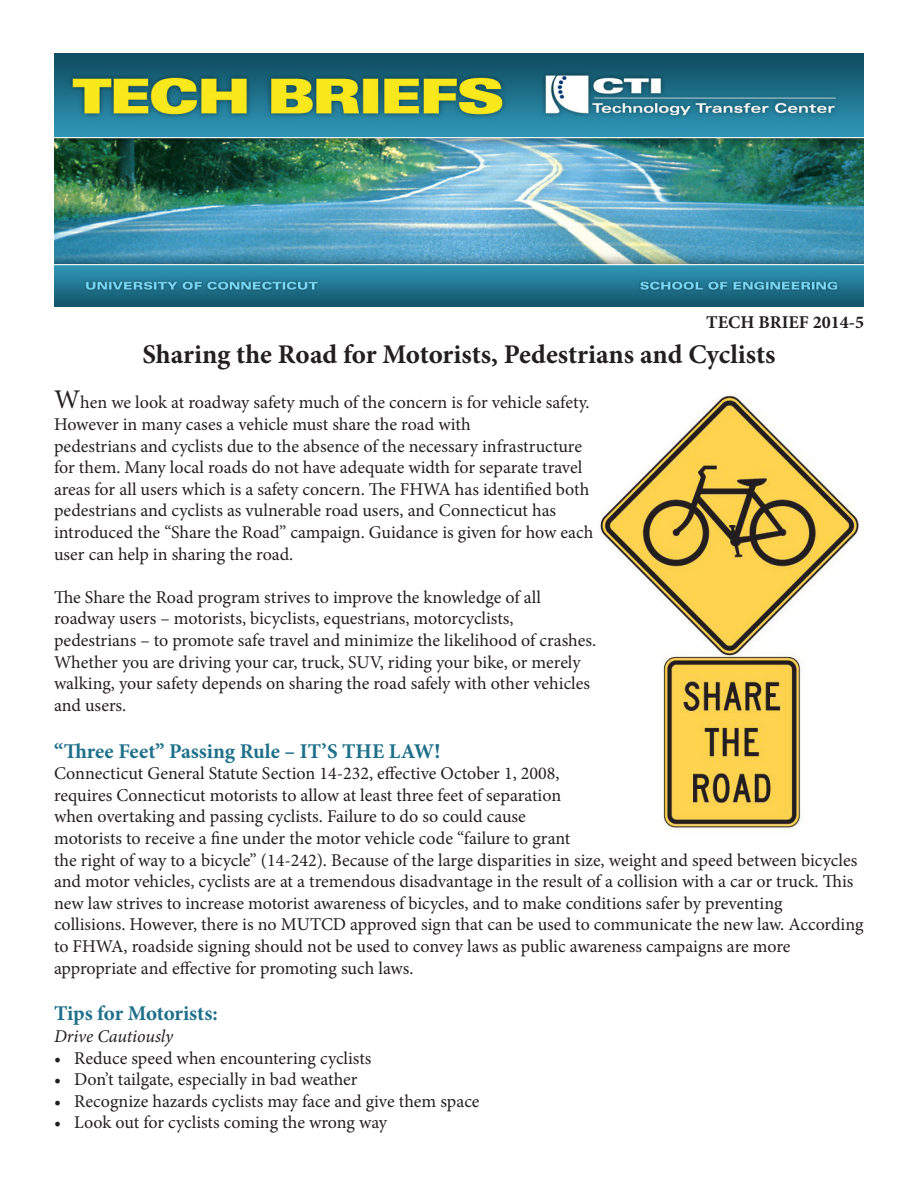
<style>
.page{position:relative;width:918px;height:1188px;background:#fff}
.page>*{position:absolute;margin:0;border:0;box-sizing:border-box;transform-origin:0 0}
.t1{font:700 27px "Minion Pro";color:#231f20}
.t2{font:700 21px "Minion Pro";color:#1e6f8a}
.t3{font:18px/21.6px "Minion Pro";color:#231f20}
.t4{font:700 18px "Minion Pro";color:#231f20}
.t5{font:italic 18px "Minion Pro";letter-spacing:-.01em;color:#231f20}
.s1{font-size:27px}
</style>
<div class="page">
<img style="left:54px;top:54px;width:810px;height:253px">
<img style="left:600px;top:395px;width:263px;height:437px">
<p class="t4" style="left:706px;top:310px;width:159px">TECH BRIEF 2014-5</p>
<p class="t1" style="left:142px;top:335px;width:635px">Sharing the Road for Motorists, Pedestrians and Cyclists</p>
<p class="t3" style="left:54px;top:392px;width:537px"><span class="s1">W</span>hen we look at roadway safety much of the concern is for vehicle safety.<br>However in many cases a vehicle must share the road with</p>
<p class="t3" style="left:54px;top:435px;width:541px">pedestrians and cyclists due to the absence of the necessary infrastructure for them. Many local roads do not have adequate width for separate travel areas for all users which is a safety concern. The FHWA has identified both pedestrians and cyclists as vulnerable road users, and Connecticut has introduced the “Share the Road” campaign. Guidance is given for how each user can help in sharing the road.</p>
<p class="t3" style="left:54px;top:586px;width:489px">The Share the Road program strives to improve the knowledge of all</p>
<p class="t3" style="left:54px;top:608px;width:461px">roadway users – motorists, bicyclists, equestrians, motorcyclists,</p>
<p class="t3" style="left:54px;top:630px;width:544px">pedestrians – to promote safe travel and minimize the likelihood of crashes.<br>Whether you are driving your car, truck, SUV, riding your bike, or merely walking, your safety depends on sharing the road safely with other vehicles and users.</p>
<p class="t2" style="left:54px;top:736px;width:388px">“Three Feet” Passing Rule – IT’S THE LAW!</p>
<p class="t3" style="left:54px;top:763px;width:507px">Connecticut General Statute Section 14-232, effective October 1, 2008,</p>
<p class="t3" style="left:54px;top:784px;width:509px">requires Connecticut motorists to allow at least three feet of separation when overtaking and passing cyclists. Failure to do so could cause</p>
<p class="t3" style="left:54px;top:828px;width:805px">motorists to receive a fine under the motor vehicle code “failure to grant<br>the right of way to a bicycle” (14-242). Because of the large disparities in size, weight and speed between bicycles and motor vehicles, cyclists are at a tremendous disadvantage in the result of a collision with a car or truck. This new law strives to increase motorist awareness of bicycles, and to make conditions safer by preventing</p>
<p class="t3" style="left:54px;top:914px;width:811px">collisions. However, there is no MUTCD approved sign that can be used to communicate the new law. According to FHWA, roadside signing should not be used to convey laws as public awareness campaigns are more</p>
<p class="t3" style="left:54px;top:957px;width:361px">appropriate and effective for promoting such laws.</p>
<p class="t2" style="left:54px;top:999px;width:165px">Tips for Motorists:</p>
<p class="t5" style="left:54px;top:1024px;width:121px">Drive Cautiously</p>
<p class="t3" style="left:54px;top:1047px;width:319px">• Reduce speed when encountering cyclists</p>
<p class="t3" style="left:54px;top:1069px;width:305px">• Don’t tailgate, especially in bad weather</p>
<p class="t3" style="left:54px;top:1090px;width:427px">• Recognize hazards cyclists may face and give them space</p>
<p class="t3" style="left:54px;top:1112px;width:335px">• Look out for cyclists coming the wrong way</p>
</div>
